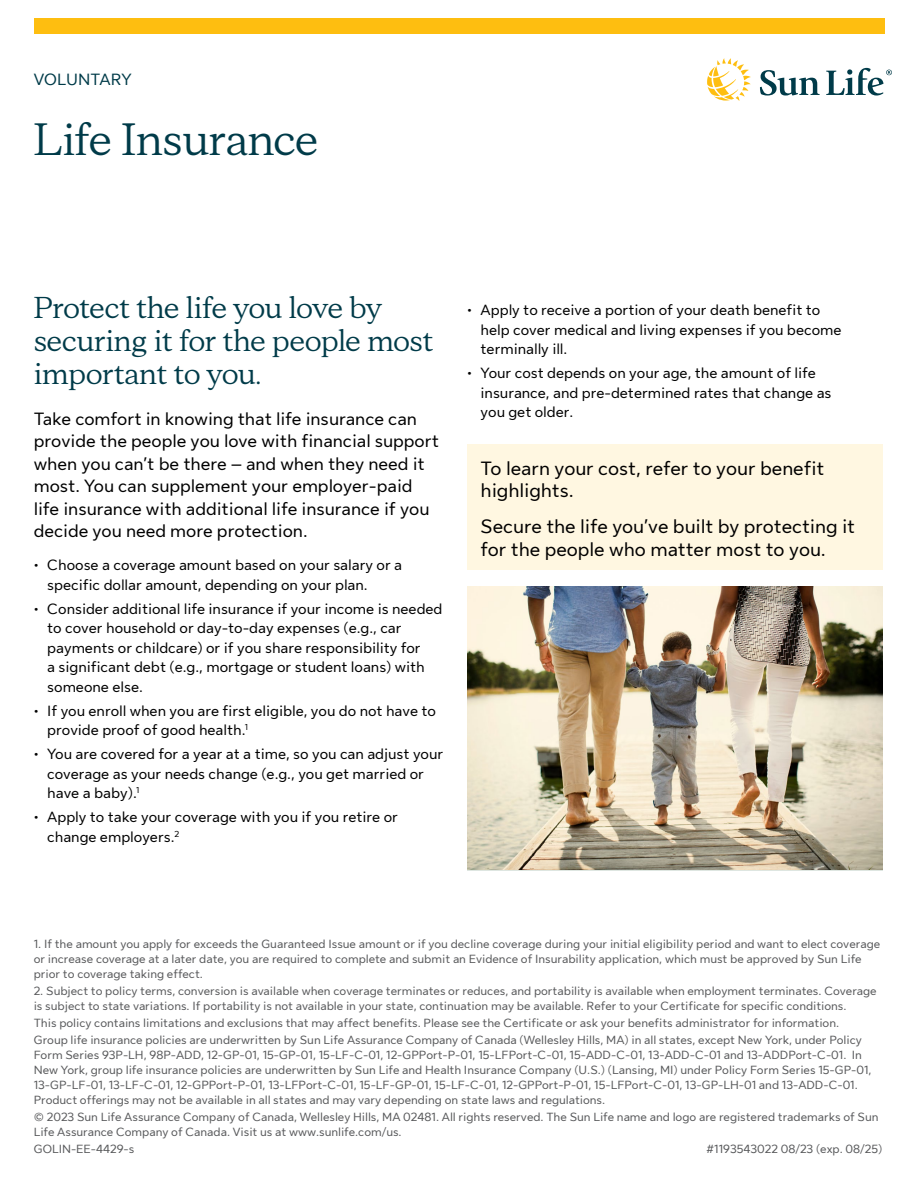
<style>
.page{position:relative;width:918px;height:1188px;background:#fff}
.page>*{position:absolute;margin:0;border:0;box-sizing:border-box;transform-origin:0 0}
.H1_30_32{font:45px "Sun Life New Display";color:#003b49}
.H2_20_22{font:30px/33px "Sun Life New Display";color:#003b49}
.P_intro_13_15{font:19.5px/22.5px "Sun Life New Text";color:#000}
.P-Intro_Paragraph_12_15{font:18px/22.5px "Sun Life New Text";color:#000}
.H1_30_32-2{font:16.5px "Sun Life New Text";color:#003b49}
.t1{font:15px/19.5px "Sun Life New Text";color:#000}
.P_Disclosure{font:12px/15px "Sun Life New Text";color:#58595b}
</style>
<div class="page">
<div style="left:34px;top:18px;width:851px;height:15px;background:#febe10"></div>
<svg style="left:707px;top:58px;width:44px;height:43px"></svg>
<svg style="left:760px;top:68px;width:132px;height:28px"></svg>
<div style="left:467px;top:444px;width:415px;height:126px;background:#fff7e1"></div>
<img style="left:467px;top:586px;width:415px;height:284px">
<h1 class="H1_30_32-2" style="left:34px;top:68px;width:99px">VOLUNTARY</h1>
<h1 class="H1_30_32" style="left:34px;top:109px;width:285px">Life Insurance</h1>
<h2 class="H2_20_22" style="left:34px;top:290px;width:401px">Protect the life you love by securing it for the people most important to you.</h2>
<p class="P-Intro_Paragraph_12_15" style="left:34px;top:406px;width:407px">Take comfort in knowing that life insurance can provide the people you love with financial support when you can’t be there – and when they need it most. You can supplement your employer-paid life insurance with additional life insurance if you decide you need more protection.</p>
<p class="t1" style="left:47px;top:554px;width:356px;text-indent:-14px">• Choose a coverage amount based on your salary or a specific dollar amount, depending on your plan.</p>
<p class="t1" style="left:47px;top:598px;width:397px;text-indent:-14px">• Consider additional life insurance if your income is needed to cover household or day-to-day expenses (e.g., car payments or childcare) or if you share responsibility for<br>a significant debt (e.g., mortgage or student loans) with someone else.</p>
<p class="t1" style="left:47px;top:700px;width:390px;text-indent:-14px">• If you enroll when you are first eligible, you do not have to provide proof of good health.<sup>1</sup></p>
<p class="t1" style="left:47px;top:743px;width:398px;text-indent:-14px">• You are covered for a year at a time, so you can adjust your coverage as your needs change (e.g., you get married or have a baby).<sup>1</sup></p>
<p class="t1" style="left:47px;top:806px;width:352px;text-indent:-14px">• Apply to take your coverage with you if you retire or change employers.<sup>2</sup></p>
<p class="t1" style="left:481px;top:299px;width:362px;text-indent:-14px">• Apply to receive a portion of your death benefit to help cover medical and living expenses if you become terminally ill.</p>
<p class="t1" style="left:481px;top:362px;width:352px;text-indent:-14px">• Your cost depends on your age, the amount of life insurance, and pre-determined rates that change as you get older.</p>
<p class="P_intro_13_15" style="left:481px;top:456px;width:345px">To learn your cost, refer to your benefit highlights.</p>
<p class="P_intro_13_15" style="left:481px;top:514px;width:376px">Secure the life you’ve built by protecting it for the people who matter most to you.</p>
<p class="P_Disclosure" style="left:34px;top:935px;width:848px">1. If the amount you apply for exceeds the Guaranteed Issue amount or if you decline coverage during your initial eligibility period and want to elect coverage or increase coverage at a later date, you are required to complete and submit an Evidence of Insurability application, which must be approved by Sun Life prior to coverage taking effect.</p>
<p class="P_Disclosure" style="left:34px;top:982px;width:844px">2. Subject to policy terms, conversion is available when coverage terminates or reduces, and portability is available when employment terminates. Coverage is subject to state variations. If portability is not available in your state, continuation may be available. Refer to your Certificate for specific conditions.</p>
<p class="P_Disclosure" style="left:34px;top:1015px;width:807px">This policy contains limitations and exclusions that may affect benefits. Please see the Certificate or ask your benefits administrator for information.</p>
<p class="P_Disclosure" style="left:34px;top:1032px;width:839px">Group life insurance policies are underwritten by Sun Life Assurance Company of Canada (Wellesley Hills, MA) in all states, except New York, under Policy Form Series 93P-LH, 98P-ADD, 12-GP-01, 15-GP-01, 15-LF-C-01, 12-GPPort-P-01, 15-LFPort-C-01, 15-ADD-C-01, 13-ADD-C-01 and 13-ADDPort-C-01. In New York, group life insurance policies are underwritten by Sun Life and Health Insurance Company (U.S.) (Lansing, MI) under Policy Form Series 15-GP-01, 13-GP-LF-01, 13-LF-C-01, 12-GPPort-P-01, 13-LFPort-C-01, 15-LF-GP-01, 15-LF-C-01, 12-GPPort-P-01, 15-LFPort-C-01, 13-GP-LH-01 and 13-ADD-C-01.<br>Product offerings may not be available in all states and may vary depending on state laws and regulations.</p>
<p class="P_Disclosure" style="left:34px;top:1109px;width:846px">© 2023 Sun Life Assurance Company of Canada, Wellesley Hills, MA 02481. All rights reserved. The Sun Life name and logo are registered trademarks of Sun<br>Life Assurance Company of Canada. Visit us at www.sunlife.com/us.</p>
<p class="P_Disclosure" style="left:34px;top:1141px;width:102px">GOLIN-EE-4429-s</p>
<p class="P_Disclosure" style="left:707px;top:1141px;width:177px">#1193543022 08/23 (exp. 08/25)</p>
</div>
